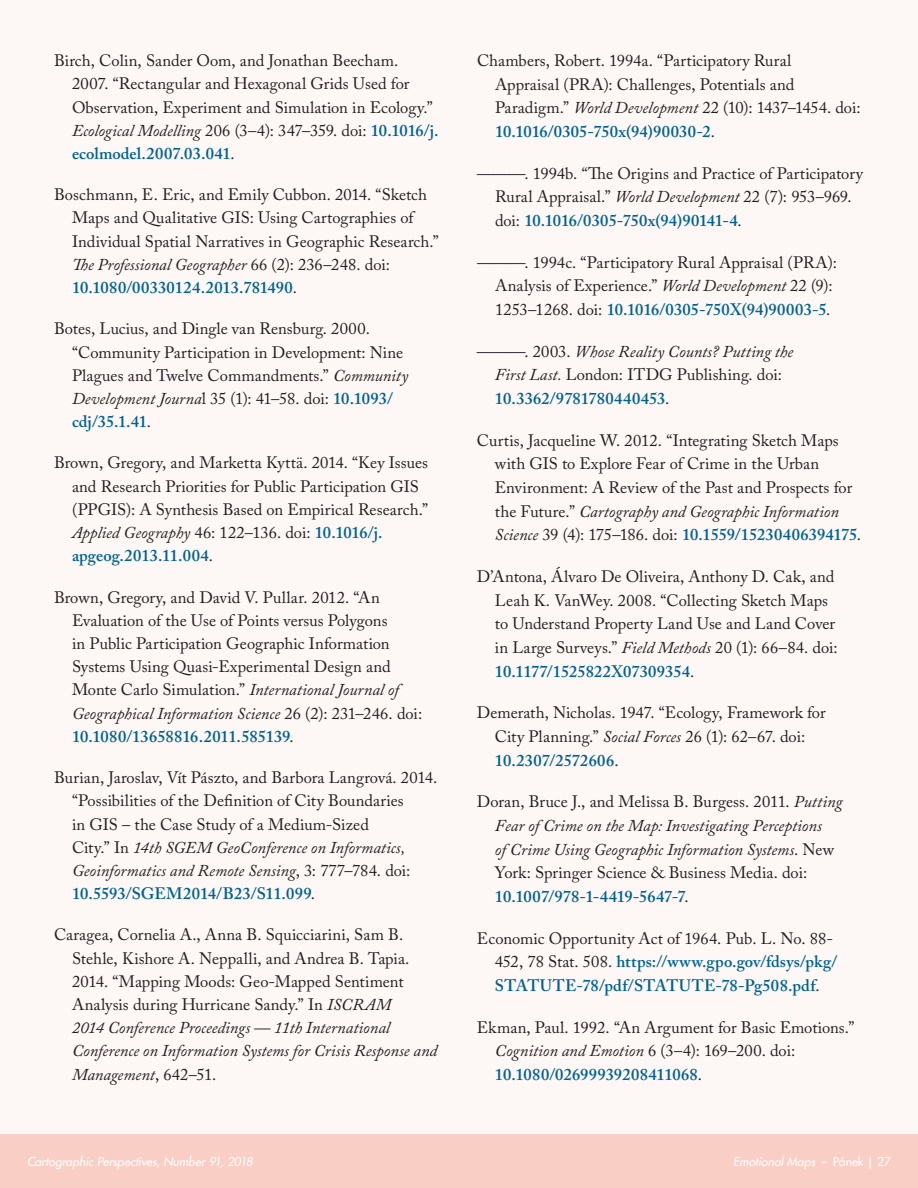
<style>
.page{position:relative;width:918px;height:1188px;background:#fff}
.page>*{position:absolute;margin:0;border:0;box-sizing:border-box;transform-origin:0 0}
.References{font:16.5px/23.2px "Adobe Caslon Pro";color:#231f20}
.References-2{font:italic 16.5px/23.7px "Adobe Caslon Pro";color:#231f20}
.References-3{font:600 16.5px/23.7px "Adobe Caslon Pro";letter-spacing:.015em;color:#006295}
.t1{font:italic 500 12px "Futura Std";letter-spacing:.005em;color:#fff}
.s1{font-style:italic}
.s2{font-weight:600;color:#006295}
.s3{font-style:normal}
.s4{font-weight:600;font-style:normal;color:#006295}
.s5{font-weight:400;color:#231f20}
</style>
<div class="page">
<div style="left:0;top:1134px;width:918px;height:54px;background:#f8cec5"></div>
<div style="left:0;top:0;width:918px;height:1134px;background:#fdf7f6"></div>
<p class="References" style="left:72px;top:49px;width:368px;text-indent:-18px">Birch, Colin, Sander Oom, and Jonathan Beecham.<br>2007. “Rectangular and Hexagonal Grids Used for Observation, Experiment and Simulation in Ecology.” <span class="s1">Ecological Modelling</span> 206 (3–4): 347–359. doi: <span class="s2">10.1016/j. ecolmodel.2007.03.041</span>.</p>
<p class="References" style="left:72px;top:183px;width:368px;text-indent:-18px">Boschmann, E. Eric, and Emily Cubbon. 2014. “Sketch Maps and Qualitative GIS: Using Cartographies of Individual Spatial Narratives in Geographic Research.” <span class="s1">The Professional Geographer</span> 66 (2): 236–248. doi:<br><span class="s2">10.1080/00330124.2013.781490</span>.</p>
<p class="References" style="left:72px;top:317px;width:338px;text-indent:-18px">Botes, Lucius, and Dingle van Rensburg. 2000. “Community Participation in Development: Nine Plagues and Twelve Commandments.” <span class="s1">Community Development Journa</span>l 35 (1): 41–58. doi: <span class="s2">10.1093/ cdj/35.1.41</span>.</p>
<p class="References" style="left:72px;top:451px;width:358px;text-indent:-18px">Brown, Gregory, and Marketta Kyttä. 2014. “Key Issues and Research Priorities for Public Participation GIS (PPGIS): A Synthesis Based on Empirical Research.” <span class="s1">Applied Geography</span> 46: 122–136. doi: <span class="s2">10.1016/j. apgeog.2013.11.004</span>.</p>
<p class="References" style="left:72px;top:585px;width:352px;text-indent:-18px">Brown, Gregory, and David V. Pullar. 2012. “An Evaluation of the Use of Points versus Polygons<br>in Public Participation Geographic Information Systems Using Quasi-Experimental Design and Monte Carlo Simulation.” <span class="s1">International Journal of Geographical Information Science</span> 26 (2): 231–246. doi:<br><span class="s2">10.1080/13658816.2011.585139</span>.</p>
<p class="References" style="left:72px;top:766px;width:367px;text-indent:-18px">Burian, Jaroslav, Vít Pászto, and Barbora Langrová. 2014. “Possibilities of the Definition of City Boundaries<br>in GIS – the Case Study of a Medium-Sized<br>City.” In <span class="s1">14th SGEM GeoConference on Informatics, Geoinformatics and Remote Sensing</span>, 3: 777–784. doi:<br><span class="s2">10.5593/SGEM2014/B23/S11.099</span>.</p>
<p class="References" style="left:72px;top:923px;width:367px;text-indent:-18px">Caragea, Cornelia A., Anna B. Squicciarini, Sam B.<br>Stehle, Kishore A. Neppalli, and Andrea B. Tapia.<br>2014. “Mapping Moods: Geo-Mapped Sentiment Analysis during Hurricane Sandy.” In <span class="s1">ISCRAM<br>2014 Conference Proceedings — 11th International Conference on Information Systems for Crisis Response and Management</span>, 642–51.</p>
<p class="References" style="left:495px;top:49px;width:367px;line-height:23.7px;text-indent:-18px">Chambers, Robert. 1994a. “Participatory Rural<br>Appraisal (PRA): Challenges, Potentials and Paradigm.” <span class="s1">World Development</span> 22 (10): 1437–1454. doi:<br><span class="s2">10.1016/0305-750x(94)90030-2</span>.</p>
<p class="References" style="left:495px;top:161px;width:370px;line-height:23.7px;text-indent:-18px">———. 1994b. “The Origins and Practice of Participatory<br>Rural Appraisal.” <span class="s1">World Development</span> 22 (7): 953–969. doi: <span class="s2">10.1016/0305-750x(94)90141-4</span>.</p>
<p class="References" style="left:495px;top:250px;width:343px;line-height:23.7px;text-indent:-18px">———. 1994c. “Participatory Rural Appraisal (PRA):<br>Analysis of Experience.” <span class="s1">World Development</span> 22 (9):<br>1253–1268. doi: <span class="s2">10.1016/0305-750X(94)90003-5</span>.</p>
<p class="References-2" style="left:495px;top:339px;width:300px;text-indent:-18px"><span class="s3">———. 2003.</span> Whose Reality Counts? Putting the<br>First Last. <span class="s3">London: ITDG Publishing. doi:<br></span><span class="s4">10.3362/9781780440453</span><span class="s3">.</span></p>
<p class="References" style="left:495px;top:428px;width:368px;line-height:23.7px;text-indent:-18px">Curtis, Jacqueline W. 2012. “Integrating Sketch Maps with GIS to Explore Fear of Crime in the Urban Environment: A Review of the Past and Prospects for the Future.” <span class="s1">Cartography and Geographic Information Science</span> 39 (4): 175–186. doi: <span class="s2">10.1559/15230406394175</span>.</p>
<p class="References" style="left:495px;top:565px;width:344px;line-height:23.7px;text-indent:-18px">D’Antona, Álvaro De Oliveira, Anthony D. Cak, and Leah K. VanWey. 2008. “Collecting Sketch Maps to Understand Property Land Use and Land Cover in Large Surveys.” <span class="s1">Field Methods</span> 20 (1): 66–84. doi:<br><span class="s2">10.1177/1525822X07309354</span>.</p>
<p class="References" style="left:495px;top:701px;width:332px;line-height:23.7px;text-indent:-18px">Demerath, Nicholas. 1947. “Ecology, Framework for<br>City Planning.” <span class="s1">Social Forces</span> 26 (1): 62–67. doi:<br><span class="s2">10.2307/2572606</span>.</p>
<p class="References-2" style="left:495px;top:790px;width:349px;text-indent:-18px"><span class="s3">Doran, Bruce J., and Melissa B. Burgess. 2011.</span> Putting Fear of Crime on the Map: Investigating Perceptions<br>of Crime Using Geographic Information Systems<span class="s3">. New York: Springer Science &amp; Business Media. doi:<br></span><span class="s4">10.1007/978-1-4419-5647-7</span><span class="s3">.</span></p>
<p class="References-3" style="left:495px;top:926px;width:344px;text-indent:-18px"><span class="s5">Economic Opportunity Act of 1964. Pub. L. No. 88-<br>452, 78 Stat. 508.</span> https://www.gpo.gov/fdsys/pkg/<br>STATUTE-78/pdf/STATUTE-78-Pg508.pdf<span class="s5">.</span></p>
<p class="References" style="left:495px;top:1015px;width:361px;line-height:23.7px;text-indent:-18px">Ekman, Paul. 1992. “An Argument for Basic Emotions.”<br><span class="s1">Cognition and Emotion</span> 6 (3–4): 169–200. doi:<br><span class="s2">10.1080/02699939208411068</span>.</p>
<p class="t1" style="left:27px;top:1154px;width:227px">Cartographic Perspectives, Number 91, 2018</p>
<p class="t1" style="left:733px;top:1154px;width:159px">Emotional Maps <span class="s3">– Pánek | 27</span></p>
</div>
